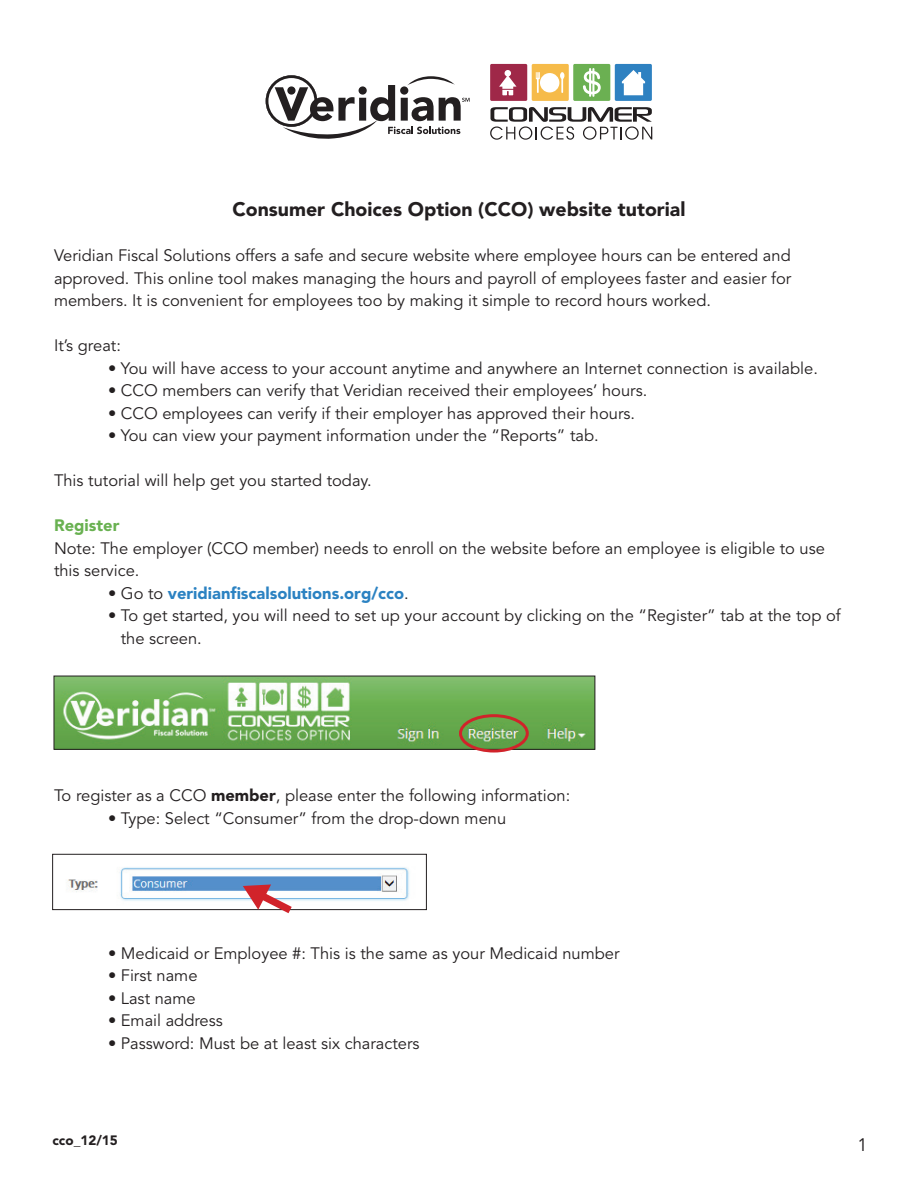
<style>
.page{position:relative;width:918px;height:1188px;background:#fff}
.page>*{position:absolute;margin:0;border:0;box-sizing:border-box;transform-origin:0 0}
.t1{font:900 19.5px "Avenir";color:#231f20}
.t2{font:18px "Avenir";color:#231f20}
.t3{font:16.5px/22.5px "Avenir";color:#231f20}
.t4{font:900 16.5px "Avenir";color:#2b82c2}
.t5{font:900 16.5px "Avenir";color:#69b151}
.t6{font:900 13.5px "Avenir";color:#231f20}
.s1{font-weight:400;color:#231f20}
.s2{font-weight:900}
</style>
<div class="page">
<svg style="left:490px;top:64px;width:162px;height:37px"></svg>
<svg style="left:490px;top:107px;width:162px;height:33px"></svg>
<svg style="left:266px;top:75px;width:204px;height:64px"></svg>
<img style="left:56px;top:678px;width:537px;height:70px">
<div style="left:54px;top:676px;width:541px;height:74px;border:1px solid #231f20"></div>
<img style="left:67px;top:867px;width:343px;height:34px">
<div style="left:52px;top:854px;width:375px;height:56px;border:1px solid #231f20"></div>
<div style="left:459px;top:714px;width:70px;height:39px;border:3px solid #d1232a;border-radius:50%"></div>
<svg style="left:236px;top:873px;width:61px;height:38px"></svg>
<p class="t1" style="left:233px;top:197px;width:455px">Consumer Choices Option (CCO) website tutorial</p>
<p class="t3" style="left:54px;top:245px;width:739px;text-align:justify">Veridian Fiscal Solutions offers a safe and secure website where employee hours can be entered and approved. This online tool makes managing the hours and payroll of employees faster and easier for members. It is convenient for employees too by making it simple to record hours worked.</p>
<p class="t3" style="left:54px;top:335px;width:68px">It’s great:</p>
<p class="t3" style="left:108px;top:357px;width:712px">• You will have access to your account anytime and anywhere an Internet connection is available.</p>
<p class="t3" style="left:108px;top:380px;width:541px">• CCO members can verify that Veridian received their employees’ hours.</p>
<p class="t3" style="left:108px;top:402px;width:529px">• CCO employees can verify if their employer has approved their hours.</p>
<p class="t3" style="left:108px;top:425px;width:492px">• You can view your payment information under the “Reports” tab.</p>
<p class="t3" style="left:54px;top:470px;width:319px">This tutorial will help get you started today.</p>
<p class="t5" style="left:54px;top:515px;width:67px">Register</p>
<p class="t3" style="left:54px;top:537px;width:772px">Note: The employer (CCO member) needs to enroll on the website before an employee is eligible to use this service.</p>
<p class="t4" style="left:108px;top:583px;width:302px"><span class="s1">• Go to</span> veridianfiscalsolutions.org/cco<span class="s1">.</span></p>
<p class="t3" style="left:121px;top:605px;width:721px;text-indent:-13px">• To get started, you will need to set up your account by clicking on the “Register” tab at the top of the screen.</p>
<p class="t3" style="left:54px;top:785px;width:518px">To register as a CCO <span class="s2">member</span>, please enter the following information:</p>
<p class="t3" style="left:108px;top:807px;width:400px">• Type: Select “Consumer” from the drop-down menu</p>
<p class="t3" style="left:108px;top:942px;width:513px">• Medicaid or Employee #: This is the same as your Medicaid number</p>
<p class="t3" style="left:108px;top:965px;width:91px">• First name</p>
<p class="t3" style="left:108px;top:987px;width:89px">• Last name</p>
<p class="t3" style="left:108px;top:1010px;width:116px">• Email address</p>
<p class="t3" style="left:108px;top:1032px;width:313px">• Password: Must be at least six characters</p>
<p class="t6" style="left:52px;top:1132px;width:67px">cco_12/15</p>
<p class="t2" style="left:857px;top:1134px;width:12px">1</p>
</div>
